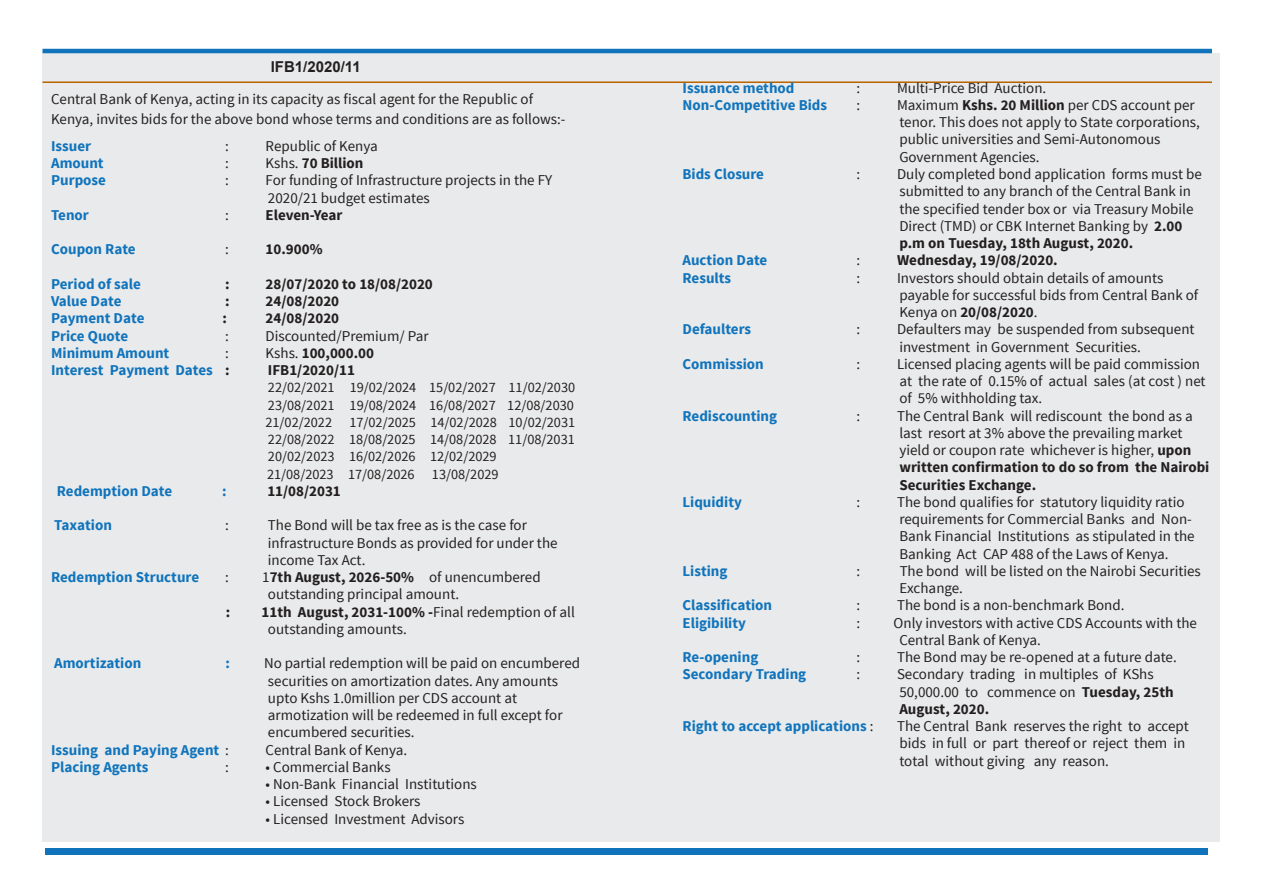
<style>
.page{position:relative;width:1263px;height:893px;background:#fff}
.page>*{position:absolute;margin:0;border:0;box-sizing:border-box;transform-origin:0 0}
.t1{font:15px/17.2px "Source Sans Pro";color:#231f20}
.t2{font:700 15px "Source Sans Pro";color:#1074bc}
.t3{font:700 15px "Source Sans Pro";color:#231f20}
.t4{font:700 15px "Arial";color:#231f20}
.t5{font:14.25px/17.2px "Source Sans Pro";color:#231f20}
.s1{font-weight:400}
.s2{color:#231f20}
.s3{font-weight:700}
.s4{font-weight:400;color:#231f20}
</style>
<div class="page">
<div style="left:43px;top:53px;width:1177px;height:789px;background:#e9eaeb"></div>
<hr style="left:43px;top:49px;width:1169px;height:4px;background:#1074bc">
<hr style="left:43px;top:81px;width:1169px;height:2px;background:#ba6300">
<div style="left:46px;top:848px;width:1162px;height:6px;background:#1074bc"></div>
<p class="t4" style="left:271px;top:56px;width:92px">IFB1/2020/11</p>
<p class="t1" style="left:51px;top:91px;width:483px">Central Bank of Kenya, acting in its capacity as fiscal agent for the Republic of</p>
<p class="t1" style="left:51px;top:111px;width:516px">Kenya, invites bids for the above bond whose terms and conditions are as follows:-</p>
<p class="t2" style="left:51px;top:136px;width:42px">Issuer</p>
<p class="t1" style="left:225px;top:137px;width:5px">:</p>
<p class="t1" style="left:266px;top:137px;width:114px">Republic of Kenya</p>
<p class="t2" style="left:51px;top:153px;width:54px">Amount</p>
<p class="t1" style="left:225px;top:155px;width:5px">:</p>
<p class="t3" style="left:266px;top:153px;width:99px"><span class="s1">Kshs.</span> 70 Billion</p>
<p class="t2" style="left:51px;top:171px;width:56px">Purpose</p>
<p class="t1" style="left:225px;top:172px;width:5px">:</p>
<p class="t1" style="left:266px;top:172px;width:288px">For funding of Infrastructure projects in the FY<br>2020/21 budget estimates</p>
<p class="t2" style="left:51px;top:205px;width:39px">Tenor</p>
<p class="t1" style="left:225px;top:206px;width:5px">:</p>
<p class="t3" style="left:266px;top:205px;width:78px">Eleven-Year</p>
<p class="t2" style="left:51px;top:240px;width:86px">Coupon Rate</p>
<p class="t1" style="left:225px;top:241px;width:5px">:</p>
<p class="t3" style="left:266px;top:240px;width:58px">10.900%</p>
<p class="t2" style="left:51px;top:274px;width:91px">Period of sale</p>
<p class="t3" style="left:225px;top:274px;width:6px">:</p>
<p class="t3" style="left:266px;top:274px;width:169px">28/07/2020 to 18/08/2020</p>
<p class="t2" style="left:51px;top:291px;width:72px">Value Date</p>
<p class="t3" style="left:225px;top:291px;width:6px">:</p>
<p class="t3" style="left:266px;top:291px;width:75px">24/08/2020</p>
<p class="t2" style="left:51px;top:309px;width:95px">Payment Date</p>
<p class="t3" style="left:222px;top:309px;width:6px">:</p>
<p class="t3" style="left:266px;top:309px;width:75px">24/08/2020</p>
<p class="t2" style="left:51px;top:326px;width:79px">Price Quote</p>
<p class="t1" style="left:225px;top:327px;width:5px">:</p>
<p class="t1" style="left:266px;top:327px;width:164px">Discounted/Premium/ Par</p>
<p class="t2" style="left:51px;top:343px;width:120px">Minimum Amount</p>
<p class="t1" style="left:225px;top:344px;width:5px">:</p>
<p class="t3" style="left:266px;top:343px;width:110px"><span class="s1">Kshs.</span> 100,000.00</p>
<p class="t2" style="left:51px;top:360px;width:180px">Interest Payment Dates <span class="s2">:</span></p>
<p class="t3" style="left:268px;top:360px;width:89px">IFB1/2020/11</p>
<p class="t5" style="left:268px;top:379px;width:309px">22/02/2021 19/02/2024 15/02/2027 11/02/2030<br>23/08/2021 19/08/2024 16/08/2027 12/08/2030</p>
<p class="t5" style="left:265px;top:414px;width:311px">21/02/2022 17/02/2025 14/02/2028 10/02/2031</p>
<p class="t5" style="left:268px;top:431px;width:308px">22/08/2022 18/08/2025 14/08/2028 11/08/2031<br>20/02/2023 16/02/2026 12/02/2029</p>
<p class="t5" style="left:267px;top:465px;width:233px">21/08/2023 17/08/2026 13/08/2029</p>
<p class="t2" style="left:57px;top:481px;width:117px">Redemption Date</p>
<p class="t2" style="left:222px;top:481px;width:6px">:</p>
<p class="t3" style="left:267px;top:481px;width:75px">11/08/2031</p>
<p class="t2" style="left:54px;top:516px;width:59px">Taxation</p>
<p class="t1" style="left:225px;top:517px;width:5px">:</p>
<p class="t1" style="left:268px;top:517px;width:291px">The Bond will be tax free as is the case for infrastructure Bonds as provided for under the income Tax Act.</p>
<p class="t2" style="left:51px;top:567px;width:149px">Redemption Structure</p>
<p class="t1" style="left:225px;top:569px;width:5px">:</p>
<p class="t1" style="left:268px;top:569px;width:274px;text-indent:-6px">1<span class="s3">7th August, 2026-50%</span> of unencumbered outstanding principal amount.</p>
<p class="t3" style="left:226px;top:602px;width:6px">:</p>
<p class="t1" style="left:268px;top:603px;width:308px;text-indent:-6px"><span class="s3">11th August, 2031-100% -</span>Final redemption of all outstanding amounts.</p>
<p class="t2" style="left:54px;top:654px;width:89px">Amortization</p>
<p class="t2" style="left:226px;top:654px;width:6px">:</p>
<p class="t1" style="left:264px;top:655px;width:318px">No partial redemption will be paid on encumbered securities on amortization dates. Any amounts upto Kshs 1.0million per CDS account at armotization will be redeemed in full except for encumbered securities.</p>
<p class="t2" style="left:51px;top:740px;width:179px">Issuing and Paying Agent <span class="s4">:</span></p>
<p class="t1" style="left:266px;top:741px;width:143px">Central Bank of Kenya.</p>
<p class="t2" style="left:51px;top:757px;width:99px">Placing Agents</p>
<p class="t1" style="left:225px;top:758px;width:5px">:</p>
<p class="t1" style="left:266px;top:758px;width:126px">• Commercial Banks</p>
<p class="t1" style="left:266px;top:776px;width:213px">• Non-Bank Financial Institutions</p>
<p class="t1" style="left:266px;top:793px;width:156px">• Licensed Stock Brokers</p>
<p class="t1" style="left:266px;top:810px;width:200px">• Licensed Investment Advisors</p>
<p class="t2" style="left:682px;top:78px;width:113px">Issuance method</p>
<p class="t1" style="left:856px;top:79px;width:5px">:</p>
<p class="t1" style="left:897px;top:79px;width:151px">Multi-Price Bid Auction.</p>
<p class="t2" style="left:682px;top:95px;width:146px">Non-Competitive Bids</p>
<p class="t1" style="left:856px;top:97px;width:5px">:</p>
<p class="t1" style="left:897px;top:97px;width:304px">Maximum <span class="s3">Kshs. 20 Million</span> per CDS account per tenor. This does not apply to State corporations, public universities and Semi-Autonomous Government Agencies.</p>
<p class="t2" style="left:682px;top:164px;width:83px">Bids Closure</p>
<p class="t1" style="left:856px;top:166px;width:5px">:</p>
<p class="t1" style="left:897px;top:166px;width:306px">Duly completed bond application forms must be submitted to any branch of the Central Bank in the specified tender box or via Treasury Mobile Direct (TMD) or CBK Internet Banking by <span class="s3">2.00 p.m on Tuesday, 18th August, 2020.</span></p>
<p class="t2" style="left:682px;top:251px;width:86px">Auction Date</p>
<p class="t1" style="left:856px;top:252px;width:5px">:</p>
<p class="t3" style="left:897px;top:251px;width:162px">Wednesday, 19/08/2020.</p>
<p class="t2" style="left:682px;top:268px;width:50px">Results</p>
<p class="t1" style="left:856px;top:269px;width:5px">:</p>
<p class="t1" style="left:897px;top:269px;width:303px">Investors should obtain details of amounts payable for successful bids from Central Bank of<br>Kenya on <span class="s3">20/08/2020</span>.</p>
<p class="t2" style="left:682px;top:320px;width:70px">Defaulters</p>
<p class="t1" style="left:856px;top:321px;width:5px">:</p>
<p class="t1" style="left:897px;top:321px;width:299px">Defaulters may be suspended from subsequent investment in Government Securities.</p>
<p class="t2" style="left:682px;top:354px;width:83px">Commission</p>
<p class="t1" style="left:856px;top:355px;width:5px">:</p>
<p class="t1" style="left:897px;top:355px;width:310px">Licensed placing agents will be paid commission at the rate of 0.15% of actual sales (at cost ) net of 5% withholding tax.</p>
<p class="t2" style="left:682px;top:406px;width:96px">Rediscounting</p>
<p class="t1" style="left:856px;top:407px;width:5px">:</p>
<p class="t1" style="left:897px;top:407px;width:314px">The Central Bank will rediscount the bond as a last resort at 3% above the prevailing market yield or coupon rate whichever is higher, <span class="s3">upon written confirmation to do so from the Nairobi Securities Exchange.</span></p>
<p class="t2" style="left:682px;top:492px;width:61px">Liquidity</p>
<p class="t1" style="left:856px;top:493px;width:5px">:</p>
<p class="t1" style="left:897px;top:493px;width:299px">The bond qualifies for statutory liquidity ratio requirements for Commercial Banks and Non-Bank Financial Institutions as stipulated in the Banking Act CAP 488 of the Laws of Kenya.</p>
<p class="t2" style="left:682px;top:561px;width:46px">Listing</p>
<p class="t1" style="left:856px;top:562px;width:5px">:</p>
<p class="t1" style="left:899px;top:562px;width:303px">The bond will be listed on the Nairobi Securities<br>Exchange.</p>
<p class="t2" style="left:682px;top:596px;width:91px">Classification</p>
<p class="t1" style="left:856px;top:597px;width:5px">:</p>
<p class="t1" style="left:897px;top:597px;width:229px">The bond is a non-benchmark Bond.</p>
<p class="t2" style="left:682px;top:613px;width:65px">Eligibility</p>
<p class="t1" style="left:856px;top:614px;width:5px">:</p>
<p class="t1" style="left:899px;top:614px;width:299px;text-indent:-6px">Only investors with active CDS Accounts with the<br>Central Bank of Kenya.</p>
<p class="t2" style="left:682px;top:647px;width:77px">Re-opening</p>
<p class="t1" style="left:856px;top:649px;width:5px">:</p>
<p class="t1" style="left:897px;top:649px;width:281px">The Bond may be re-opened at a future date.</p>
<p class="t2" style="left:682px;top:665px;width:125px">Secondary Trading</p>
<p class="t1" style="left:856px;top:666px;width:5px">:</p>
<p class="t1" style="left:897px;top:666px;width:278px">Secondary trading in multiples of KShs<br>50,000.00 to commence on <span class="s3">Tuesday, 25th<br>August, 2020.</span></p>
<p class="t2" style="left:682px;top:716px;width:193px">Right to accept applications <span class="s4">:</span></p>
<p class="t1" style="left:897px;top:718px;width:293px">The Central Bank reserves the right to accept bids in full or part thereof or reject them in total without giving any reason.</p>
</div>
